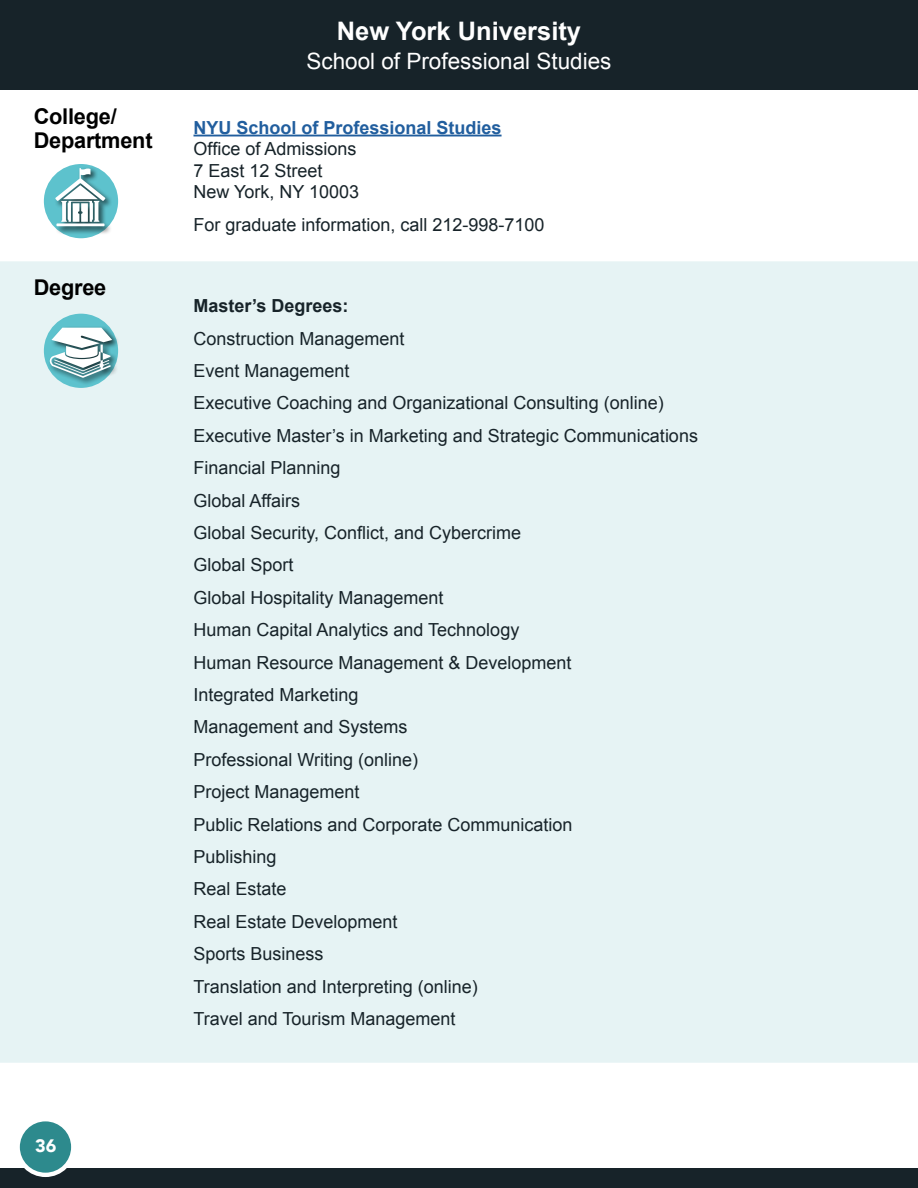
<style>
.page{position:relative;width:918px;height:1188px;background:#fff}
.page>*{position:absolute;margin:0;border:0;box-sizing:border-box;transform-origin:0 0}
.School_H1{font:700 25.5px "Arial";color:#fff}
.Division{font:22.5px "Arial";color:#fff}
.Body_Title_1_H2{font:700 21.75px/24px "Arial";letter-spacing:-.01em;color:#000}
.table_body{font:18px "Arial";color:#172329}
.table_body-2{font:700 18px "Arial";color:#215e9e}
.table_body_bold{font:700 18px "Arial";color:#172329}
.t1{font:900 18px "Avenir";color:#fff}
</style>
<div class="page">
<div style="left:0;top:1169px;width:918px;height:19px;background:#172329"></div>
<div style="left:0;top:0;width:918px;height:90px;background:#172329"></div>
<div style="left:0;top:261px;width:918px;height:802px;background:#e6f3f4"></div>
<hr style="left:194px;top:135px;width:308px;height:1px;background:#215e9e">
<div style="left:44px;top:164px;width:74px;height:74px;background:#5dc2cd;border-radius:50%"></div>
<div style="left:54px;top:166px;width:59px;height:69px;background:#000;opacity:.75"></div>
<svg style="left:55px;top:168px;width:50px;height:58px"></svg>
<div style="left:44px;top:314px;width:74px;height:74px;background:#5dc2cd;border-radius:50%"></div>
<div style="left:48px;top:326px;width:72px;height:60px;background:#000;opacity:.75"></div>
<svg style="left:49px;top:328px;width:63px;height:50px;background:#a8c9cd"></svg>
<svg style="left:917px;top:284px;width:1px;height:262px"></svg>
<div style="left:15px;top:1117px;width:60px;height:60px;background:#fff;border-radius:50%"></div>
<div style="left:20px;top:1121px;width:51px;height:52px;background:#2d8a8d;border-radius:50%"></div>
<h2 class="Body_Title_1_H2" style="left:34px;top:105px;width:120px">College/<br>Department</h2>
<h2 class="Body_Title_1_H2" style="left:34px;top:276px;width:74px">Degree</h2>
<h1 class="School_H1" style="left:337px;top:14px;width:246px">New York University</h1>
<p class="Division" style="left:306px;top:46px;width:307px">School of Professional Studies</p>
<p class="table_body-2" style="left:194px;top:115px;width:310px">NYU School of Professional Studies</p>
<p class="table_body" style="left:194px;top:137px;width:165px">Office of Admissions</p>
<p class="table_body" style="left:194px;top:159px;width:131px">7 East 12 Street</p>
<p class="table_body" style="left:194px;top:180px;width:167px">New York, NY 10003</p>
<p class="table_body" style="left:194px;top:213px;width:353px">For graduate information, call 212-998-7100</p>
<p class="table_body_bold" style="left:194px;top:294px;width:157px">Master’s Degrees:</p>
<p class="table_body" style="left:194px;top:326px;width:213px">Construction Management</p>
<p class="table_body" style="left:194px;top:359px;width:158px">Event Management</p>
<p class="table_body" style="left:194px;top:391px;width:472px">Executive Coaching and Organizational Consulting (online)</p>
<p class="table_body" style="left:194px;top:424px;width:506px">Executive Master’s in Marketing and Strategic Communications</p>
<p class="table_body" style="left:194px;top:456px;width:149px">Financial Planning</p>
<p class="table_body" style="left:194px;top:488px;width:108px">Global Affairs</p>
<p class="table_body" style="left:194px;top:521px;width:329px">Global Security, Conflict, and Cybercrime</p>
<p class="table_body" style="left:194px;top:553px;width:102px">Global Sport</p>
<p class="table_body" style="left:194px;top:586px;width:252px">Global Hospitality Management</p>
<p class="table_body" style="left:194px;top:618px;width:327px">Human Capital Analytics and Technology</p>
<p class="table_body" style="left:194px;top:650px;width:380px">Human Resource Management &amp; Development</p>
<p class="table_body" style="left:194px;top:683px;width:167px">Integrated Marketing</p>
<p class="table_body" style="left:194px;top:715px;width:216px">Management and Systems</p>
<p class="table_body" style="left:194px;top:748px;width:226px">Professional Writing (online)</p>
<p class="table_body" style="left:194px;top:780px;width:168px">Project Management</p>
<p class="table_body" style="left:194px;top:812px;width:381px">Public Relations and Corporate Communication</p>
<p class="table_body" style="left:194px;top:845px;width:85px">Publishing</p>
<p class="table_body" style="left:194px;top:877px;width:95px">Real Estate</p>
<p class="table_body" style="left:194px;top:910px;width:206px">Real Estate Development</p>
<p class="table_body" style="left:194px;top:942px;width:132px">Sports Business</p>
<p class="table_body" style="left:194px;top:974px;width:286px">Translation and Interpreting (online)</p>
<p class="table_body" style="left:194px;top:1007px;width:264px">Travel and Tourism Management</p>
<p class="t1" style="left:35px;top:1130px;width:23px">36</p>
</div>
